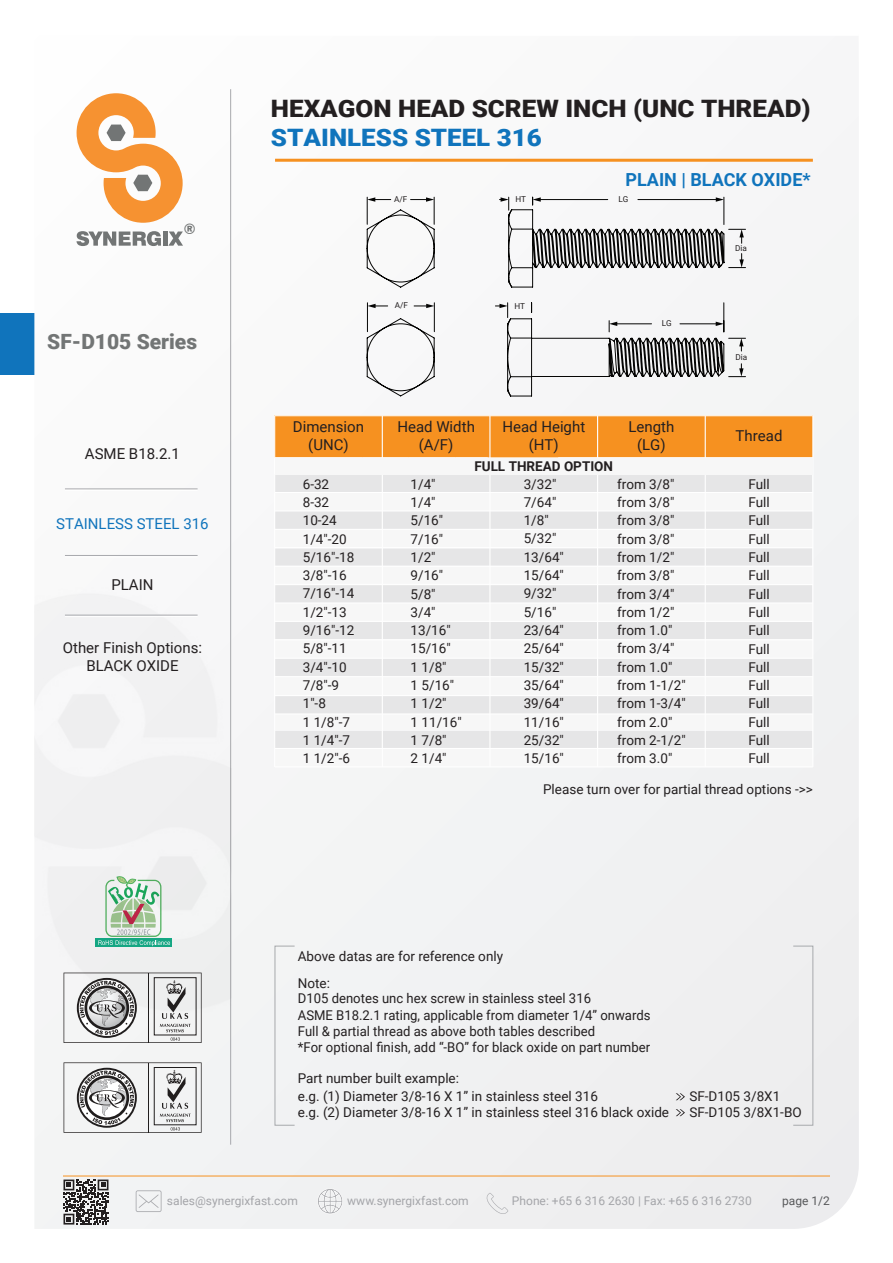
<style>
.page{position:relative;width:893px;height:1263px;background:#fff}
.page>*{position:absolute;margin:0;border:0;box-sizing:border-box;transform-origin:0 0}
.t1{font:900 24px "Roboto";color:#231f20;scale:1.08 1}
.t2{font:900 24px "Roboto";color:#1074bc;scale:1.08 1}
.t3{font:900 21px "Roboto";color:#727575}
.t4{font:700 18px "Roboto";color:#1074bc}
.t5{font:15px/18px "Roboto";color:#231f20;text-align:center}
.t6{font:15px "Roboto";color:#1074bc}
.t7{font:14.25px "Humanist 777 BT Black Italic B";color:#727575}
.t8{font:13.5px/18.3px "Roboto";color:#231f20}
.t9{font:700 13.5px "Roboto";color:#231f20}
.t10{font:12px "Roboto";color:#a4a5a9}
.t11{font:12px "Roboto";color:#57585a}
.t12{font:8.25px "Roboto";color:#231f20}
</style>
<div class="page">
<div style="left:0;top:314px;width:231px;height:61px;background:#1074bc"></div>
<div style="left:34px;top:89px;width:825px;height:1140px;background:#f3f4f4"></div>
<hr style="left:63px;top:1175px;width:767px;height:1px;background:#f69120">
<svg style="left:136px;top:1190px;width:26px;height:22px"></svg>
<svg style="left:317px;top:1188px;width:26px;height:26px"></svg>
<svg style="left:487px;top:1193px;width:21px;height:21px"></svg>
<hr style="left:230px;top:89px;width:1px;height:1056px;background:#a8a9ad">
<div style="left:34px;top:556px;width:197px;height:471px;background:#f2f2f3"></div>
<hr style="left:275px;top:159px;width:538px;height:3px;background:#f69120">
<svg style="left:63px;top:1179px;width:45px;height:45px"></svg>
<svg style="left:64px;top:972px;width:138px;height:71px"></svg>
<svg style="left:64px;top:1062px;width:138px;height:71px"></svg>
<div style="left:274px;top:730px;width:538px;height:18px;background:#e6e6e7"></div>
<div style="left:275px;top:748px;width:538px;height:19px;background:#f7f7f7"></div>
<hr style="left:275px;top:729px;width:538px;height:2px;background:#fff">
<hr style="left:275px;top:748px;width:538px;height:1px;background:#fff">
<hr style="left:275px;top:766px;width:538px;height:1px;background:#fff">
<div style="left:275px;top:714px;width:538px;height:16px;background:#f7f7f7"></div>
<div style="left:275px;top:695px;width:538px;height:19px;background:#e6e6e7"></div>
<div style="left:274px;top:677px;width:539px;height:18px;background:#f7f7f7"></div>
<hr style="left:275px;top:695px;width:538px;height:1px;background:#fff">
<hr style="left:275px;top:713px;width:538px;height:1px;background:#fff">
<hr style="left:65px;top:555px;width:133px;height:1px;background:#a8a9ad">
<hr style="left:65px;top:557px;width:133px;height:1px;background:#fff">
<hr style="left:65px;top:615px;width:133px;height:1px;background:#a8a9ad">
<hr style="left:65px;top:616px;width:133px;height:1px;background:#fff">
<div style="left:275px;top:658px;width:538px;height:18px;background:#e6e6e7"></div>
<div style="left:274px;top:621px;width:538px;height:19px;background:#e6e6e7"></div>
<div style="left:274px;top:584px;width:538px;height:19px;background:#e6e6e7"></div>
<div style="left:274px;top:548px;width:538px;height:18px;background:#e6e6e7"></div>
<div style="left:274px;top:640px;width:539px;height:18px;background:#f7f7f7"></div>
<div style="left:274px;top:603px;width:539px;height:18px;background:#f7f7f7"></div>
<div style="left:275px;top:511px;width:537px;height:18px;background:#e6e6e7"></div>
<div style="left:274px;top:474px;width:538px;height:18px;background:#e6e6e7"></div>
<div style="left:275px;top:492px;width:538px;height:19px;background:#f7f7f7"></div>
<div style="left:275px;top:529px;width:538px;height:19px;background:#f7f7f7"></div>
<div style="left:275px;top:415px;width:538px;height:43px;background:#f69120"></div>
<div style="left:274px;top:566px;width:538px;height:18px;background:#f7f7f7"></div>
<hr style="left:275px;top:457px;width:538px;height:1px;background:#fff">
<hr style="left:275px;top:474px;width:538px;height:1px;background:#fff">
<hr style="left:275px;top:492px;width:538px;height:1px;background:#fff">
<hr style="left:275px;top:510px;width:538px;height:1px;background:#fff">
<hr style="left:275px;top:529px;width:538px;height:1px;background:#fff">
<hr style="left:275px;top:547px;width:538px;height:1px;background:#fff">
<hr style="left:275px;top:566px;width:538px;height:1px;background:#fff">
<hr style="left:275px;top:584px;width:538px;height:1px;background:#fff">
<hr style="left:275px;top:602px;width:538px;height:1px;background:#fff">
<hr style="left:275px;top:621px;width:538px;height:1px;background:#fff">
<hr style="left:275px;top:639px;width:538px;height:1px;background:#fff">
<hr style="left:275px;top:658px;width:538px;height:1px;background:#fff">
<hr style="left:275px;top:676px;width:538px;height:1px;background:#fff">
<hr style="left:812px;top:416px;width:1px;height:351px;background:#fff">
<hr style="left:274px;top:416px;width:1px;height:351px;background:#fff">
<hr style="left:382px;top:416px;width:1px;height:351px;background:#fff">
<hr style="left:597px;top:416px;width:1px;height:351px;background:#fff">
<hr style="left:705px;top:416px;width:1px;height:351px;background:#fff">
<hr style="left:489px;top:416px;width:1px;height:351px;background:#fff">
<hr style="left:274px;top:415px;width:539px;height:1px;background:#fff">
<hr style="left:65px;top:488px;width:133px;height:1px;background:#a8a9ad">
<hr style="left:65px;top:490px;width:133px;height:1px;background:#fff">
<div style="left:275px;top:458px;width:538px;height:16px;background:#f7f7f7"></div>
<div style="left:275px;top:946px;width:20px;height:179px;border:1px solid #a7a9ac"></div>
<div style="left:793px;top:946px;width:20px;height:179px;border:1px solid #a7a9ac"></div>
<svg style="left:676px;top:1109px;width:9px;height:7px"></svg>
<svg style="left:676px;top:1093px;width:9px;height:7px"></svg>
<svg style="left:495px;top:303px;width:250px;height:94px"></svg>
<svg style="left:499px;top:197px;width:246px;height:91px"></svg>
<svg style="left:366px;top:197px;width:69px;height:91px"></svg>
<svg style="left:366px;top:303px;width:69px;height:94px"></svg>
<svg style="left:76px;top:231px;width:85px;height:15px"></svg>
<div style="left:163px;top:231px;width:5px;height:15px;background:#727575"></div>
<svg style="left:168px;top:231px;width:15px;height:15px"></svg>
<svg style="left:77px;top:93px;width:106px;height:130px"></svg>
<h1 class="t1" style="left:271px;top:92px;width:501px">HEXAGON HEAD SCREW INCH (UNC THREAD)</h1>
<h1 class="t2" style="left:271px;top:121px;width:252px">STAINLESS STEEL 316</h1>
<h3 class="t4" style="left:625px;top:167px;width:187px">PLAIN | BLACK OXIDE*</h3>
<p class="t7" style="left:184px;top:219px;width:13px">®</p>
<h2 class="t3" style="left:47px;top:327px;width:151px">SF-D105 Series</h2>
<p class="t5" style="left:85px;top:444px;width:96px">ASME B18.2.1</p>
<p class="t6" style="left:56px;top:513px;width:154px">STAINLESS STEEL 316</p>
<p class="t5" style="left:111px;top:575px;width:44px">PLAIN</p>
<p class="t5" style="left:63px;top:638px;width:141px">Other Finish Options:<br>BLACK OXIDE</p>
<p class="t12" style="left:394px;top:194px;width:15px">A/F</p>
<p class="t12" style="left:515px;top:193px;width:12px">HT</p>
<p class="t12" style="left:618px;top:193px;width:11px">LG</p>
<p class="t12" style="left:395px;top:300px;width:15px">A/F</p>
<p class="t12" style="left:514px;top:300px;width:12px">HT</p>
<p class="t12" style="left:662px;top:317px;width:11px">LG</p>
<p class="t12" style="left:735px;top:242px;width:13px">Dia</p>
<p class="t12" style="left:735px;top:352px;width:13px">Dia</p>
<p class="t5" style="left:293px;top:417px;width:73px">Dimension (UNC)</p>
<p class="t5" style="left:502px;top:417px;width:84px">Head Height (HT)</p>
<p class="t5" style="left:628px;top:417px;width:47px">Length (LG)</p>
<p class="t5" style="left:736px;top:426px;width:48px">Thread</p>
<p class="t8" style="left:524px;top:474px;width:42px">3/32"<br>7/64"<br>1/8"<br>5/32"<br>13/64"<br>15/64"<br>9/32"<br>5/16"<br>23/64"<br>25/64"<br>15/32"<br>35/64"<br>39/64"<br>11/16"<br>25/32"<br>15/16"</p>
<p class="t5" style="left:397px;top:417px;width:79px">Head Width (A/F)</p>
<p class="t9" style="left:474px;top:456px;width:140px">FULL THREAD OPTION</p>
<p class="t8" style="left:303px;top:474px;width:53px">6-32<br>8-32<br>10-24<br>1/4"-20<br>5/16"-18<br>3/8"-16<br>7/16"-14<br>1/2"-13<br>9/16"-12<br>5/8"-11<br>3/4"-10<br>7/8"-9<br>1"-8<br>1 1/8"-7<br>1 1/4"-7<br>1 1/2"-6</p>
<p class="t8" style="left:411px;top:474px;width:53px">1/4"<br>1/4"<br>5/16"<br>7/16"<br>1/2"<br>9/16"<br>5/8"<br>3/4"<br>13/16"<br>15/16"<br>1 1/8"<br>1 5/16"<br>1 1/2"<br>1 11/16"<br>1 7/8"<br>2 1/4"</p>
<p class="t8" style="left:617px;top:474px;width:70px">from 3/8" from 3/8" from 3/8" from 3/8" from 1/2" from 3/8" from 3/4" from 1/2" from 1.0" from 3/4" from 1.0" from 1-1/2" from 1-3/4" from 2.0" from 2-1/2" from 3.0"</p>
<p class="t8" style="left:748px;top:474px;width:23px;text-align:justify">Full Full Full Full Full Full Full Full Full Full Full Full Full Full Full Full</p>
<p class="t8" style="left:543px;top:779px;width:271px">Please turn over for partial thread options -&gt;&gt;</p>
<p class="t8" style="left:298px;top:946px;width:207px">Above datas are for reference only</p>
<p class="t8" style="left:298px;top:990px;width:354px;line-height:16.2px">D105 denotes unc hex screw in stainless steel 316<br>ASME B18.2.1 rating, applicable from diameter 1/4” onwards Full &amp; partial thread as above both tables described<br>*For optional finish, add “-BO” for black oxide on part number</p>
<p class="t8" style="left:298px;top:1069px;width:302px">Part number built example:<br>e.g. (1) Diameter 3/8-16 X 1” in stainless steel 316</p>
<p class="t8" style="left:298px;top:974px;width:34px">Note:</p>
<p class="t8" style="left:689px;top:1086px;width:92px">SF-D105 3/8X1</p>
<p class="t8" style="left:298px;top:1102px;width:373px">e.g. (2) Diameter 3/8-16 X 1” in stainless steel 316 black oxide</p>
<p class="t8" style="left:689px;top:1102px;width:114px">SF-D105 3/8X1-BO</p>
<p class="t10" style="left:167px;top:1193px;width:132px">sales@synergixfast.com</p>
<p class="t10" style="left:347px;top:1193px;width:123px">www.synergixfast.com</p>
<p class="t10" style="left:512px;top:1193px;width:241px">Phone: +65 6 316 2630 | Fax: +65 6 316 2730</p>
<p class="t11" style="left:782px;top:1193px;width:49px">page 1/2</p>
</div>
